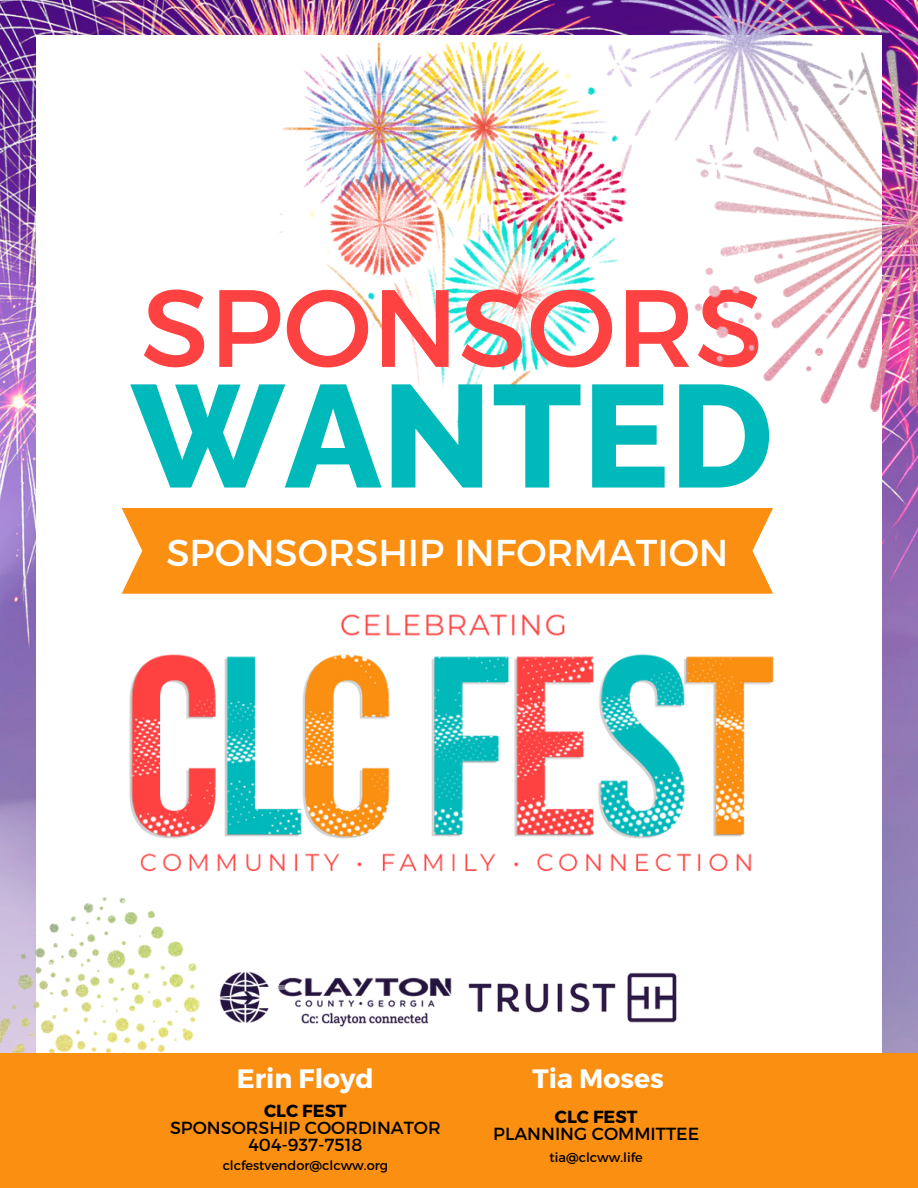
<style>
.page{position:relative;width:918px;height:1188px;background:#fff}
.page>*{position:absolute;margin:0;border:0;box-sizing:border-box;transform-origin:0 0}
.t1{font:800 145.35px "Raleway";color:#00b9bb}
.t2{font:109.65px "Montserrat";color:#fe4242}
.t3{font:37.35px "Montserrat";color:#fff}
.t4{font:700 26.55px "Montserrat";color:#fff}
.t5{font:17.55px "Montserrat";color:#000}
.t6{font:700 17.55px "Montserrat";color:#000}
.t7{font:12.9px "Montserrat";color:#000}
</style>
<div class="page">
<img style="left:0;top:0;width:918px;height:1054px">
<div style="left:36px;top:35px;width:846px;height:1118px;background:#fff"></div>
<div style="left:122px;top:508px;width:651px;height:86px;background:#fb8f11"></div>
<img style="left:279px;top:43px;width:272px;height:387px">
<img style="left:551px;top:0;width:367px;height:424px">
<img style="left:129px;top:614px;width:645px;height:258px">
<img style="left:0;top:853px;width:205px;height:201px">
<img style="left:204px;top:878px;width:486px;height:176px">
<div style="left:0;top:1054px;width:918px;height:134px;background:#fb8f11"></div>
<p class="t2" style="left:141px;top:257px;width:624px">SPONSORS</p>
<p class="t1" style="left:131px;top:351px;width:644px">WANTED</p>
<p class="t3" style="left:166px;top:528px;width:564px">SPONSORSHIP INFORMATION</p>
<p class="t4" style="left:237px;top:1062px;width:138px">Erin Floyd</p>
<p class="t4" style="left:533px;top:1062px;width:133px">Tia Moses</p>
<p class="t6" style="left:555px;top:1105px;width:84px">CLC FEST</p>
<p class="t5" style="left:493px;top:1122px;width:207px">PLANNING COMMITTEE</p>
<p class="t7" style="left:550px;top:1149px;width:95px">tia@clcww.life</p>
<p class="t6" style="left:264px;top:1099px;width:84px">CLC FEST</p>
<p class="t5" style="left:170px;top:1117px;width:272px">SPONSORSHIP COORDINATOR</p>
<p class="t5" style="left:248px;top:1134px;width:116px">404-937-7518</p>
<p class="t7" style="left:223px;top:1157px;width:167px">clcfestvendor@clcww.org</p>
</div>
